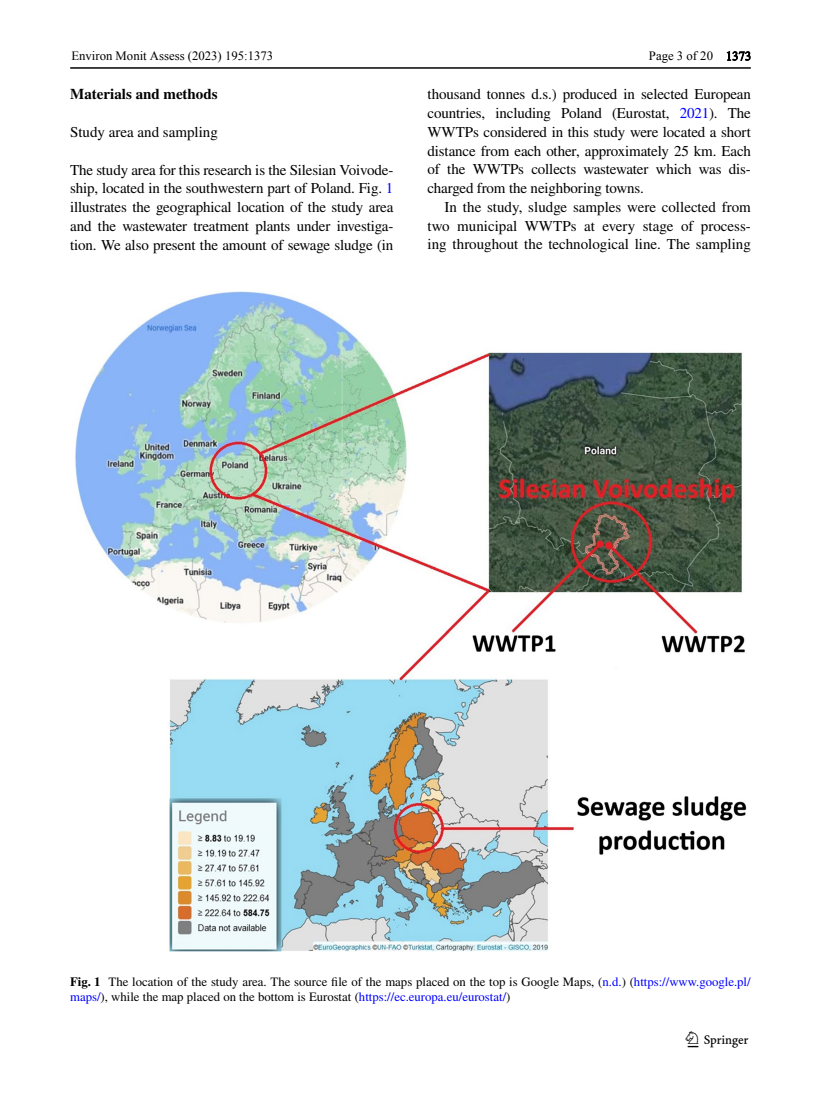
<style>
.page{position:relative;width:821px;height:1106px;background:#fff}
.page>*{position:absolute;margin:0;border:0;box-sizing:border-box;transform-origin:0 0}
.t1{font:22.5px "Springnew Regular 3";color:#000}
.t2{font:15px/18.8px "STIX";letter-spacing:-.01em;color:#000;text-align:justify}
.t3{font:700 15px "STIX";color:#000}
.t4{font:12.75px/15px "STIX";color:#000}
.t5{font:12.75px "Times New Roman";color:#000}
.s1{color:#00f}
.s2{font-weight:700}
</style>
<div class="page">
<hr style="left:70px;top:67px;width:680px;height:2px;background:#000">
<img style="left:75px;top:292px;width:671px;height:659px">
<p class="t5" style="left:71px;top:51px;width:203px">Environ Monit Assess (2023) 195:1373</p>
<p class="t5" style="left:649px;top:51px;width:104px">Page 3 of 20 1373</p>
<p class="t3" style="left:70px;top:85px;width:149px">Materials and methods</p>
<p class="t2" style="left:70px;top:124px;width:149px">Study area and sampling</p>
<p class="t2" style="left:70px;top:161px;width:325px">The study area for this research is the Silesian Voivode&shy;ship, located in the southwestern part of Poland. Fig. <span class="s1">1 </span>illustrates the geographical location of the study area and the wastewater treatment plants under investiga&shy;tion. We also present the amount of sewage sludge (in</p>
<p class="t2" style="left:427px;top:86px;width:325px">thousand tonnes d.s.) produced in selected European countries, including Poland (Eurostat, <span class="s1">2021</span>). The WWTPs considered in this study were located a short distance from each other, approximately 25 km. Each of the WWTPs collects wastewater which was dis&shy;charged from the neighboring towns.</p>
<p class="t2" style="left:427px;top:198px;width:325px;text-indent:17px">In the study, sludge samples were collected from two municipal WWTPs at every stage of process&shy;ing throughout the technological line. The sampling</p>
<p class="t4" style="left:70px;top:975px;width:682px"><span class="s2">Fig. 1</span> The location of the study area. The source file of the maps placed on the top is Google Maps, (<span class="s1">n.d.</span>) (<span class="s1">https://www.google.pl/ maps/</span>), while the map placed on the bottom is Eurostat (<span class="s1">https://ec.europa.eu/eurostat/</span>)</p>
<h1 class="t1" style="left:687px;top:1031px;width:62px">1 3</h1>
</div>
